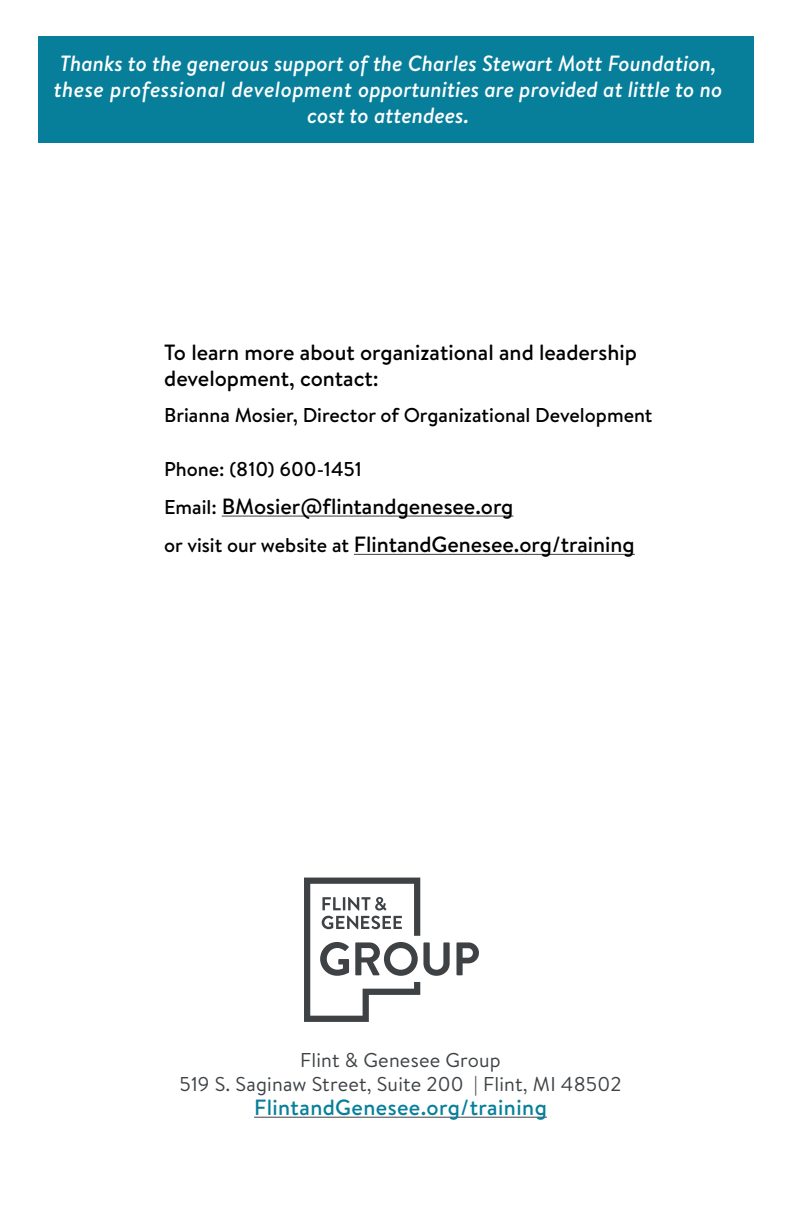
<style>
.page{position:relative;width:792px;height:1224px;background:#fff}
.page>*{position:absolute;margin:0;border:0;box-sizing:border-box;transform-origin:0 0}
.t1{font:500 22px/26.4px "Brandon Text";color:#000}
.t2{font:italic 500 22px/26px "Brandon Text";color:#fff;text-align:center}
.t3{font:500 22px "Brandon Text";letter-spacing:.02em;color:#077f9b}
.t4{font:500 20px "Brandon Text";color:#000}
.t5{font:20px/24px "Brandon Text";letter-spacing:.01em;color:#3e4245;text-align:center}
.s1{font-size:20px}
</style>
<div class="page">
<svg style="left:457px;top:942px;width:22px;height:33px"></svg>
<svg style="left:304px;top:878px;width:146px;height:144px"></svg>
<div style="left:38px;top:36px;width:716px;height:107px;background:#077f9b"></div>
<hr style="left:254px;top:1117px;width:293px;height:1px;background:#3e4245">
<hr style="left:222px;top:516px;width:291px;height:1px;background:#3e4245">
<hr style="left:354px;top:554px;width:281px;height:1px;background:#3e4245">
<p class="t2" style="left:54px;top:50px;width:670px">Thanks to the generous support of the Charles Stewart Mott Foundation, these professional development opportunities are provided at little to no cost to attendees.</p>
<p class="t1" style="left:164px;top:338px;width:474px">To learn more about organizational and leadership development, contact:</p>
<p class="t4" style="left:164px;top:401px;width:490px">Brianna Mosier, Director of Organizational Development</p>
<p class="t4" style="left:164px;top:455px;width:199px">Phone: (810) 600-1451</p>
<p class="t1" style="left:164px;top:487px;width:472px;line-height:38.2px"><span class="s1">Email:</span> BMosier@flintandgenesee.org<br><span class="s1">or visit our website at</span> FlintandGenesee.org/training</p>
<p class="t5" style="left:180px;top:1047px;width:444px">Flint &amp; Genesee Group<br>519 S. Saginaw Street, Suite 200 | Flint, MI 48502</p>
<p class="t3" style="left:254px;top:1092px;width:294px">FlintandGenesee.org/training</p>
</div>
